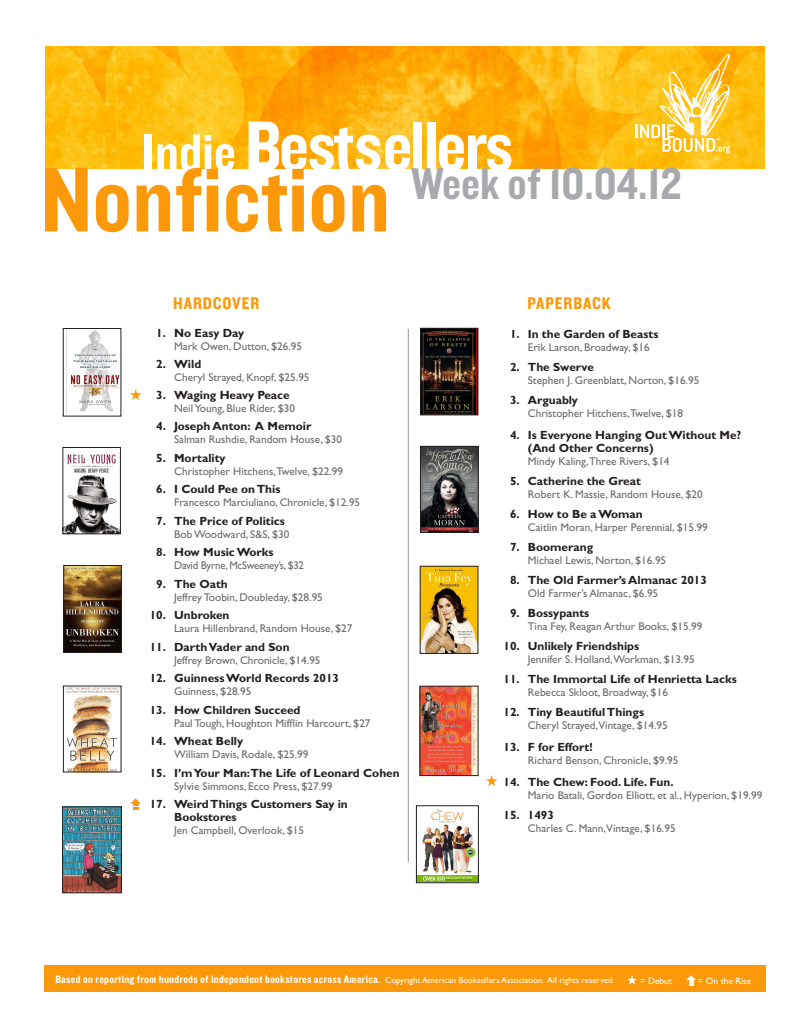
<style>
.page{position:relative;width:810px;height:1035px;background:#fff}
.page>*{position:absolute;margin:0;border:0;box-sizing:border-box;transform-origin:0 0}
.t1{font:95.5px "Knockout 50 Welterweight";color:#fc990a}
.t2{font:73.38px "Knockout 50 Welterweight";letter-spacing:-.03em;color:#fff}
.t3{font:46.25px "Knockout 50 Welterweight";color:#a8a9ad}
.t4{font:17.5px "Knockout 50 Welterweight";letter-spacing:.05em;color:#fc990a}
.GGTitle{font:700 11.88px/12.5px "Gill Sans";color:#231f20}
.GGAuthor__Pub__Price{font:11.25px "Gill Sans";color:#6b6b6e}
.t5{font:11.25px "Knockout 50 Welterweight";letter-spacing:.025em;color:#fff}
.GGAuthor__Pub__Price-2{font:11.25px "Gill Sans";letter-spacing:-.02em;color:#6b6b6e;scale:.96 1}
.t6{font:9.25px "Gill Sans";color:#fff}
.s1{font-size:54.25px}
.s2{font-family:"Gill Sans";font-size:8.75px}
</style>
<div class="page">
<img style="left:65px;top:454px;width:54px;height:78px">
<div style="left:63px;top:447px;width:58px;height:87px;border:1px solid #231f20"></div>
<img style="left:66px;top:567px;width:54px;height:84px">
<div style="left:64px;top:565px;width:58px;height:88px;border:1px solid #231f20"></div>
<img style="left:64px;top:809px;width:56px;height:82px">
<div style="left:62px;top:807px;width:60px;height:86px;border:1px solid #231f20"></div>
<img style="left:66px;top:330px;width:53px;height:84px">
<div style="left:63px;top:328px;width:58px;height:88px;border:1px solid #231f20"></div>
<img style="left:66px;top:688px;width:53px;height:82px">
<div style="left:63px;top:686px;width:58px;height:86px;border:1px solid #231f20"></div>
<img style="left:423px;top:330px;width:53px;height:83px">
<div style="left:421px;top:328px;width:57px;height:87px;border:1px solid #231f20"></div>
<img style="left:422px;top:448px;width:54px;height:83px">
<div style="left:420px;top:446px;width:58px;height:87px;border:1px solid #231f20"></div>
<img style="left:422px;top:688px;width:54px;height:86px">
<img style="left:418px;top:809px;width:59px;height:72px">
<div style="left:416px;top:806px;width:63px;height:77px;border:1px solid #231f20"></div>
<img style="left:422px;top:568px;width:54px;height:84px">
<div style="left:420px;top:566px;width:58px;height:88px;border:1px solid #231f20"></div>
<img style="left:45px;top:46px;width:720px;height:123px">
<hr style="left:408px;top:329px;width:1px;height:533px;background:#939598">
<div style="left:45px;top:965px;width:721px;height:26px;background:#fc990a"></div>
<svg style="left:130px;top:798px;width:11px;height:12px"></svg>
<svg style="left:627px;top:975px;width:10px;height:10px"></svg>
<svg style="left:686px;top:975px;width:10px;height:11px"></svg>
<svg style="left:635px;top:54px;width:95px;height:99px;background:#fdce4b"></svg>
<p class="t2" style="left:142px;top:100px;width:373px"><span class="s1">Indie</span> Bestsellers</p>
<p class="t1" style="left:40px;top:140px;width:351px">Nonfiction</p>
<p class="t3" style="left:411px;top:154px;width:272px">Week of 10.04.12</p>
<p class="t4" style="left:173px;top:292px;width:87px">HARDCOVER</p>
<p class="t4" style="left:528px;top:292px;width:85px">PAPERBACK</p>
<p class="GGTitle" style="left:156px;top:327px;width:89px">1. No Easy Day</p>
<p class="GGAuthor__Pub__Price" style="left:174px;top:340px;width:130px">Mark Owen, Dutton, $26.95</p>
<p class="GGTitle" style="left:156px;top:358px;width:47px">2. Wild</p>
<p class="GGAuthor__Pub__Price" style="left:174px;top:371px;width:137px">Cheryl Strayed, Knopf, $25.95</p>
<p class="GGTitle" style="left:156px;top:389px;width:135px">3. Waging Heavy Peace</p>
<p class="GGAuthor__Pub__Price" style="left:174px;top:402px;width:122px">Neil Young, Blue Rider, $30</p>
<p class="GGTitle" style="left:156px;top:420px;width:157px">4. Joseph Anton: A Memoir</p>
<p class="GGAuthor__Pub__Price" style="left:174px;top:433px;width:170px">Salman Rushdie, Random House, $30</p>
<p class="GGTitle" style="left:156px;top:452px;width:71px">5. Mortality</p>
<p class="GGAuthor__Pub__Price" style="left:174px;top:465px;width:171px">Christopher Hitchens,Twelve, $22.99</p>
<p class="GGTitle" style="left:156px;top:483px;width:126px">6. I Could Pee on This</p>
<p class="GGAuthor__Pub__Price" style="left:174px;top:496px;width:188px">Francesco Marciuliano, Chronicle, $12.95</p>
<p class="GGTitle" style="left:156px;top:515px;width:130px">7. The Price of Politics</p>
<p class="GGAuthor__Pub__Price" style="left:174px;top:528px;width:117px">Bob Woodward, S&amp;S, $30</p>
<p class="GGTitle" style="left:156px;top:546px;width:119px">8. How Music Works</p>
<p class="GGAuthor__Pub__Price-2" style="left:174px;top:559px;width:137px">David Byrne, McSweeney’s, $32</p>
<p class="GGTitle" style="left:156px;top:578px;width:73px">9. The Oath</p>
<p class="GGAuthor__Pub__Price" style="left:174px;top:591px;width:150px">Jeffrey Toobin, Doubleday, $28.95</p>
<p class="GGTitle" style="left:150px;top:609px;width:81px">10. Unbroken</p>
<p class="GGAuthor__Pub__Price" style="left:174px;top:622px;width:180px">Laura Hillenbrand, Random House, $27</p>
<p class="GGTitle" style="left:150px;top:641px;width:141px">11. Darth Vader and Son</p>
<p class="GGAuthor__Pub__Price" style="left:174px;top:654px;width:148px">Jeffrey Brown, Chronicle, $14.95</p>
<p class="GGTitle" style="left:150px;top:672px;width:191px">12. Guinness World Records 2013</p>
<p class="GGAuthor__Pub__Price" style="left:174px;top:685px;width:79px">Guinness, $28.95</p>
<p class="GGTitle" style="left:150px;top:704px;width:152px">13. How Children Succeed</p>
<p class="GGAuthor__Pub__Price" style="left:174px;top:717px;width:198px">Paul Tough, Houghton Mifflin Harcourt, $27</p>
<p class="GGTitle" style="left:150px;top:735px;width:95px">14. Wheat Belly</p>
<p class="GGAuthor__Pub__Price" style="left:174px;top:748px;width:136px">William Davis, Rodale, $25.99</p>
<p class="GGTitle" style="left:150px;top:767px;width:251px">15. I’m Your Man:The Life of Leonard Cohen</p>
<p class="GGAuthor__Pub__Price" style="left:174px;top:780px;width:160px">Sylvie Simmons, Ecco Press, $27.99</p>
<p class="GGTitle" style="left:174px;top:798px;width:175px;text-indent:-24px">17. Weird Things Customers Say in<br>Bookstores</p>
<p class="GGAuthor__Pub__Price" style="left:174px;top:823px;width:132px">Jen Campbell, Overlook, $15</p>
<p class="GGTitle" style="left:510px;top:327px;width:150px">1. In the Garden of Beasts</p>
<p class="GGAuthor__Pub__Price" style="left:528px;top:341px;width:124px">Erik Larson, Broadway, $16</p>
<p class="GGTitle" style="left:510px;top:360px;width:85px">2. The Swerve</p>
<p class="GGAuthor__Pub__Price" style="left:528px;top:374px;width:173px">Stephen J. Greenblatt, Norton, $16.95</p>
<p class="GGTitle" style="left:510px;top:393px;width:70px">3. Arguably</p>
<p class="GGAuthor__Pub__Price" style="left:528px;top:407px;width:157px">Christopher Hitchens,Twelve, $18</p>
<p class="GGTitle" style="left:528px;top:429px;width:215px;text-indent:-18px">4. Is Everyone Hanging Out Without Me? (And Other Concerns)</p>
<p class="GGAuthor__Pub__Price" style="left:528px;top:455px;width:143px">Mindy Kaling,Three Rivers, $14</p>
<p class="GGTitle" style="left:510px;top:474px;width:132px">5. Catherine the Great</p>
<p class="GGAuthor__Pub__Price" style="left:528px;top:488px;width:176px">Robert K. Massie, Random House, $20</p>
<p class="GGTitle" style="left:510px;top:507px;width:134px">6. How to Be a Woman</p>
<p class="GGAuthor__Pub__Price" style="left:528px;top:521px;width:182px">Caitlin Moran, Harper Perennial, $15.99</p>
<p class="GGTitle" style="left:510px;top:540px;width:85px">7. Boomerang</p>
<p class="GGAuthor__Pub__Price" style="left:528px;top:554px;width:140px">Michael Lewis, Norton, $16.95</p>
<p class="GGTitle" style="left:510px;top:573px;width:199px">8. The Old Farmer’s Almanac 2013</p>
<p class="GGAuthor__Pub__Price" style="left:528px;top:587px;width:132px">Old Farmer’s Almanac, $6.95</p>
<p class="GGTitle" style="left:510px;top:607px;width:81px">9. Bossypants</p>
<p class="GGAuthor__Pub__Price" style="left:528px;top:620px;width:176px">Tina Fey, Reagan Arthur Books, $15.99</p>
<p class="GGTitle" style="left:503px;top:640px;width:137px">10. Unlikely Friendships</p>
<p class="GGAuthor__Pub__Price" style="left:528px;top:653px;width:168px">Jennifer S. Holland,Workman, $13.95</p>
<p class="GGTitle" style="left:503px;top:673px;width:235px">11. The Immortal Life of Henrietta Lacks</p>
<p class="GGAuthor__Pub__Price" style="left:528px;top:686px;width:142px">Rebecca Skloot, Broadway, $16</p>
<p class="GGTitle" style="left:503px;top:706px;width:142px">12. Tiny Beautiful Things</p>
<p class="GGAuthor__Pub__Price" style="left:528px;top:719px;width:141px">Cheryl Strayed,Vintage, $14.95</p>
<p class="GGTitle" style="left:503px;top:740px;width:91px">13. F for Effort!</p>
<p class="GGAuthor__Pub__Price" style="left:528px;top:754px;width:152px">Richard Benson, Chronicle, $9.95</p>
<p class="GGTitle" style="left:503px;top:775px;width:172px">14. The Chew: Food. Life. Fun.</p>
<p class="GGAuthor__Pub__Price" style="left:528px;top:789px;width:236px">Mario Batali, Gordon Elliott, et al., Hyperion, $19.99</p>
<p class="GGTitle" style="left:503px;top:809px;width:52px">15. 1493</p>
<p class="GGAuthor__Pub__Price" style="left:528px;top:822px;width:149px">Charles C. Mann,Vintage, $16.95</p>
<p class="t5" style="left:55px;top:972px;width:561px">Based on reporting from hundreds of independent bookstores across America. <span class="s2">Copyright American Booksellers Association. All rights reserved.</span></p>
<p class="t6" style="left:640px;top:975px;width:33px">= Debut</p>
<p class="t6" style="left:698px;top:975px;width:55px">= On the Rise</p>
</div>
